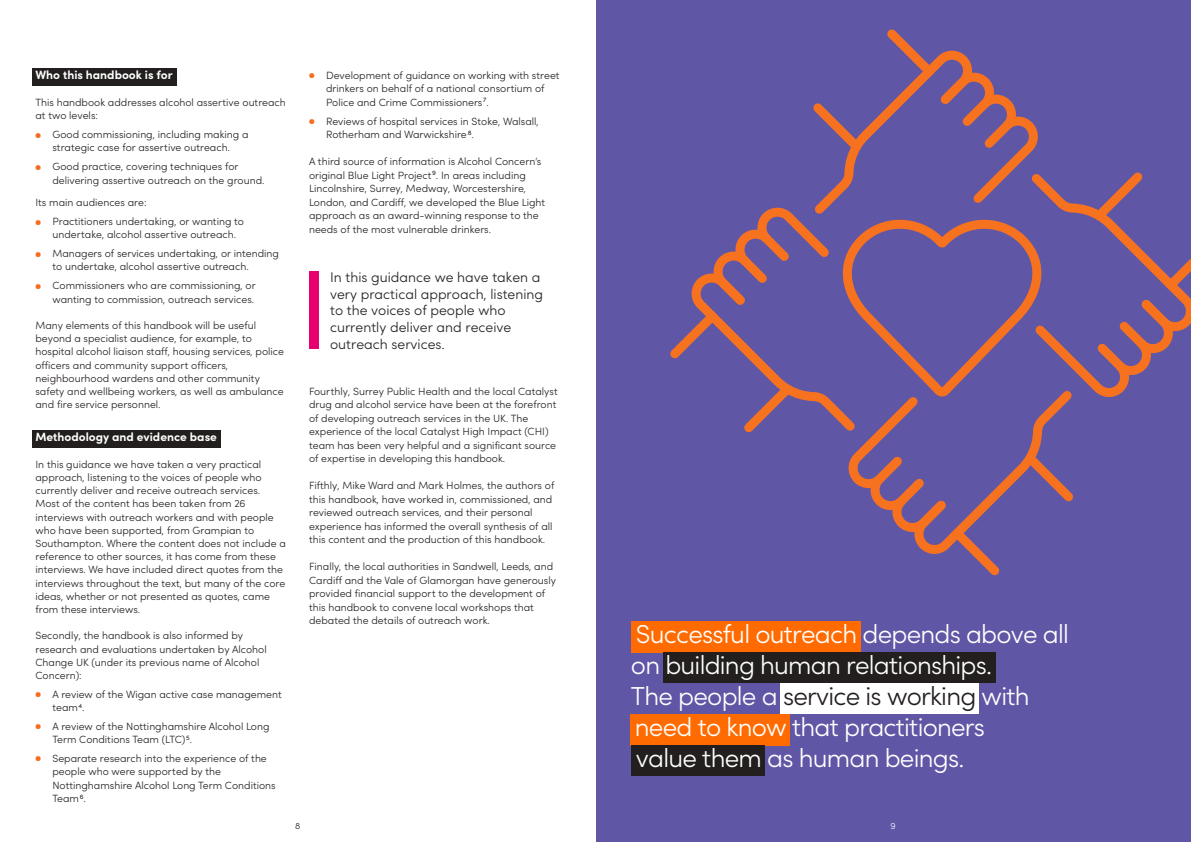
<style>
.page{position:relative;width:1191px;height:842px;background:#fff}
.page>*{position:absolute;margin:0;border:0;box-sizing:border-box;transform-origin:0 0}
.t1{font:300 26px/31px "Change";letter-spacing:-.03em;color:#fff}
.t2{font:300 14px/16.8px "Change";color:#241f1f}
.t3{font:700 12px "Change";color:#fff}
.t4{font:300 10.5px/13.2px "Change";color:#241f1f}
.t5{font:300 9px "Change";color:#241f1f}
.t6{font:300 9px "Change";color:#fff}
.s1{color:#f66d20}
.s2{color:#241f1f}
</style>
<div class="page">
<div style="left:595px;top:0;width:596px;height:842px;background:#6056a6"></div>
<svg style="left:670px;top:29px;width:521px;height:547px"></svg>
<svg style="left:832px;top:206px;width:225px;height:197px"></svg>
<div style="left:32px;top:430px;width:189px;height:17px;background:#241f1f"></div>
<div style="left:32px;top:68px;width:144px;height:17px;background:#241f1f"></div>
<div style="left:780px;top:683px;width:199px;height:31px;background:#fff"></div>
<div style="left:631px;top:621px;width:229px;height:31px;background:#ff6b00"></div>
<div style="left:663px;top:652px;width:333px;height:31px;background:#241f1f"></div>
<div style="left:631px;top:714px;width:159px;height:31px;background:#ff6b00"></div>
<div style="left:631px;top:745px;width:133px;height:31px;background:#241f1f"></div>
<div style="left:309px;top:271px;width:10px;height:78px;background:#e70070"></div>
<p class="t3" style="left:35px;top:66px;width:139px">Who this handbook is for</p>
<p class="t4" style="left:35px;top:95px;width:252px">This handbook addresses alcohol assertive outreach at two levels:</p>
<p class="t4" style="left:35px;top:127px;width:214px;text-align:center"><span class="s1">●</span> Good commissioning, including making a strategic case for assertive outreach.</p>
<p class="t4" style="left:52px;top:159px;width:214px;text-indent:-17px"><span class="s1">●</span> Good practice, covering techniques for delivering assertive outreach on the ground.</p>
<p class="t4" style="left:35px;top:195px;width:113px">Its main audiences are:</p>
<p class="t4" style="left:52px;top:214px;width:193px;text-indent:-17px"><span class="s1">●</span> Practitioners undertaking, or wanting to undertake, alcohol assertive outreach.</p>
<p class="t4" style="left:52px;top:246px;width:228px;text-indent:-17px"><span class="s1">●</span> Managers of services undertaking, or intending to undertake, alcohol assertive outreach.</p>
<p class="t4" style="left:35px;top:278px;width:222px;text-align:right"><span class="s1">●</span> Commissioners who are commissioning, or wanting to commission, outreach services.</p>
<p class="t4" style="left:35px;top:318px;width:250px">Many elements of this handbook will be useful beyond a specialist audience, for example, to hospital alcohol liaison staff, housing services, police officers and community support officers, neighbourhood wardens and other community safety and wellbeing workers, as well as ambulance and fire service personnel.</p>
<p class="t3" style="left:35px;top:428px;width:183px">Methodology and evidence base</p>
<p class="t4" style="left:35px;top:457px;width:252px">In this guidance we have taken a very practical approach, listening to the voices of people who currently deliver and receive outreach services.<br>Most of the content has been taken from 26 interviews with outreach workers and with people who have been supported, from Grampian to Southampton. Where the content does not include a reference to other sources, it has come from these interviews. We have included direct quotes from the interviews throughout the text, but many of the core ideas, whether or not presented as quotes, came from these interviews.</p>
<p class="t4" style="left:35px;top:629px;width:233px">Secondly, the handbook is also informed by research and evaluations undertaken by Alcohol Change UK (under its previous name of Alcohol Concern):</p>
<p class="t4" style="left:52px;top:687px;width:231px;text-indent:-17px"><span class="s1">●</span> A review of the Wigan active case management team<sup>4</sup>.</p>
<p class="t4" style="left:52px;top:719px;width:219px;text-indent:-17px"><span class="s1">●</span> A review of the Nottinghamshire Alcohol Long<br>Term Conditions Team (LTC)<sup>5</sup>.</p>
<p class="t4" style="left:52px;top:751px;width:225px;text-indent:-17px"><span class="s1">●</span> Separate research into the experience of the people who were supported by the Nottinghamshire Alcohol Long Term Conditions Team<sup>6</sup>.</p>
<p class="t4" style="left:326px;top:68px;width:235px;line-height:13.5px;text-indent:-17px"><span class="s1">●</span> Development of guidance on working with street drinkers on behalf of a national consortium of<br>Police and Crime Commissioners <sup>7</sup>.</p>
<p class="t4" style="left:326px;top:114px;width:214px;line-height:13.5px;text-indent:-17px"><span class="s1">●</span> Reviews of hospital services in Stoke, Walsall,<br>Rotherham and Warwickshire<sup>8</sup>.</p>
<p class="t4" style="left:309px;top:154px;width:238px;line-height:13.5px">A third source of information is Alcohol Concern’s original Blue Light Project<sup>9</sup>. In areas including Lincolnshire, Surrey, Medway, Worcestershire, London, and Cardiff, we developed the Blue Light approach as an award-winning response to the needs of the most vulnerable drinkers.</p>
<h2 class="t2" style="left:330px;top:268px;width:215px">In this guidance we have taken a very practical approach, listening to the voices of people who currently deliver and receive outreach services.</h2>
<p class="t4" style="left:309px;top:384px;width:250px;line-height:13.5px">Fourthly, Surrey Public Health and the local Catalyst drug and alcohol service have been at the forefront of developing outreach services in the UK. The experience of the local Catalyst High Impact (CHI) team has been very helpful and a significant source of expertise in developing this handbook.</p>
<p class="t4" style="left:309px;top:478px;width:247px;line-height:13.5px">Fifthly, Mike Ward and Mark Holmes, the authors of this handbook, have worked in, commissioned, and reviewed outreach services, and their personal experience has informed the overall synthesis of all this content and the production of this handbook.</p>
<p class="t4" style="left:309px;top:559px;width:248px;line-height:13.5px">Finally, the local authorities in Sandwell, Leeds, and Cardiff and the Vale of Glamorgan have generously provided financial support to the development of this handbook to convene local workshops that debated the details of outreach work.</p>
<h1 class="t1" style="left:631px;top:617px;width:439px">Successful outreach depends above all on building human relationships.<br>The people a <span class="s2">service is working</span> with need to know that practitioners<br>value them as human beings.</h1>
<p class="t5" style="left:295px;top:819px;width:7px">8</p>
<p class="t6" style="left:890px;top:819px;width:7px">9</p>
</div>
